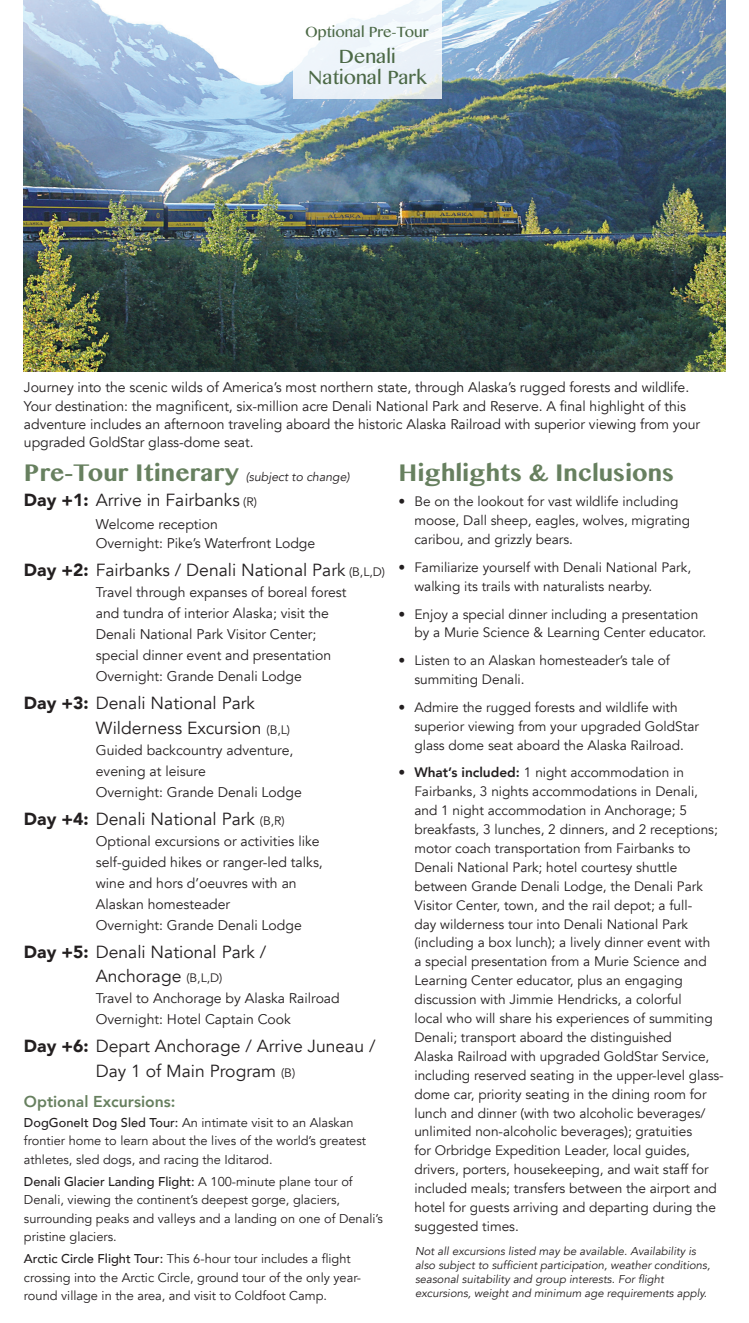
<style>
.page{position:relative;width:749px;height:1323px;background:#fff}
.page>*{position:absolute;margin:0;border:0;box-sizing:border-box;transform-origin:0 0}
.Heading{font:700 28px "Khmer MN";color:#67805f}
.t1{font:22.75px/21px "Khmer MN";color:#4c6946;text-align:center}
.Sub_Day{font:17.5px "Avenir";color:#231f20}
.t2{font:17.5px "Khmer MN";color:#4c6946}
.Heading-2{font:800 15.75px "Avenir";color:#67805f}
.Sub_Day-2{font:14px/18.4px "Avenir";color:#231f20}
.t3{font:13.65px/18.9px "Avenir";color:#231f20}
.Heading-3{font:12.78px/18.4px "Avenir";color:#231f20}
.Heading-4{font:italic 12.25px "Avenir";color:#231f20}
.Heading-5{font:italic 11.38px/14px "Avenir";color:#231f20}
.s1{font-weight:800}
.s2{font-weight:900}
.s3{font-size:12.25px}
.s4{font-weight:500}
</style>
<div class="page">
<img style="left:24px;top:0;width:700px;height:371px">
<svg style="left:293px;top:0;width:149px;height:99px;fill:#eef5fa"></svg>
<p class="t2" style="left:305px;top:20px;width:125px">Optional Pre-Tour</p>
<p class="t1" style="left:308px;top:44px;width:119px">Denali<br>National Park</p>
<p class="Sub_Day-2" style="left:24px;top:379px;width:677px">Journey into the scenic wilds of America’s most northern state, through Alaska’s rugged forests and wildlife.<br>Your destination: the magnificent, six-million acre Denali National Park and Reserve. A final highlight of this adventure includes an afternoon traveling aboard the historic Alaska Railroad with superior viewing from your upgraded GoldStar glass-dome seat.</p>
<p class="Heading" style="left:398px;top:455px;width:276px">Highlights &amp; Inclusions</p>
<p class="t3" style="left:414px;top:493px;width:277px;text-indent:-16px">• Be on the lookout for vast wildlife including moose, Dall sheep, eagles, wolves, migrating caribou, and grizzly bears.</p>
<p class="t3" style="left:414px;top:558px;width:278px;text-indent:-16px">• Familiarize yourself with Denali National Park, walking its trails with naturalists nearby.</p>
<p class="t3" style="left:414px;top:605px;width:293px;text-indent:-16px">• Enjoy a special dinner including a presentation by a Murie Science &amp; Learning Center educator.</p>
<p class="t3" style="left:414px;top:651px;width:257px;text-indent:-16px">• Listen to an Alaskan homesteader’s tale of summiting Denali.</p>
<p class="t3" style="left:414px;top:698px;width:286px;text-indent:-16px">• Admire the rugged forests and wildlife with superior viewing from your upgraded GoldStar glass dome seat aboard the Alaska Railroad.</p>
<p class="t3" style="left:414px;top:763px;width:311px;text-indent:-16px"><span class="s1">• What’s included:</span> 1 night accommodation in Fairbanks, 3 nights accommodations in Denali, and 1 night accommodation in Anchorage; 5 breakfasts, 3 lunches, 2 dinners, and 2 receptions; motor coach transportation from Fairbanks to Denali National Park; hotel courtesy shuttle between Grande Denali Lodge, the Denali Park Visitor Center, town, and the rail depot; a full-<br>day wilderness tour into Denali National Park (including a box lunch); a lively dinner event with<br>a special presentation from a Murie Science and Learning Center educator, plus an engaging discussion with Jimmie Hendricks, a colorful<br>local who will share his experiences of summiting Denali; transport aboard the distinguished<br>Alaska Railroad with upgraded GoldStar Service, including reserved seating in the upper-level glass&shy;dome car, priority seating in the dining room for lunch and dinner (with two alcoholic beverages/ unlimited non-alcoholic beverages); gratuities<br>for Orbridge Expedition Leader, local guides, drivers, porters, housekeeping, and wait staff for included meals; transfers between the airport and hotel for guests arriving and departing during the suggested times.</p>
<p class="Heading" style="left:24px;top:455px;width:216px">Pre-Tour Itinerary</p>
<p class="Heading-4" style="left:245px;top:470px;width:105px">(subject to change)</p>
<p class="Sub_Day" style="left:24px;top:490px;width:234px"><span class="s2">Day +1:</span> Arrive in Fairbanks <span class="s3">(R)</span></p>
<p class="Sub_Day-2" style="left:96px;top:515px;width:124px">Welcome reception</p>
<p class="Sub_Day-2" style="left:96px;top:535px;width:221px">Overnight: Pike’s Waterfront Lodge</p>
<p class="Sub_Day" style="left:24px;top:560px;width:362px"><span class="s2">Day +2:</span> Fairbanks / Denali National Park <span class="s3">(B,L,D)</span></p>
<p class="Sub_Day-2" style="left:96px;top:584px;width:252px">Travel through expanses of boreal forest</p>
<p class="Sub_Day-2" style="left:96px;top:605px;width:235px">and tundra of interior Alaska; visit the</p>
<p class="Sub_Day-2" style="left:96px;top:626px;width:222px">Denali National Park Visitor Center;</p>
<p class="Sub_Day-2" style="left:96px;top:647px;width:237px">special dinner event and presentation</p>
<p class="Sub_Day-2" style="left:96px;top:668px;width:207px">Overnight: Grande Denali Lodge</p>
<p class="Sub_Day" style="left:24px;top:693px;width:232px"><span class="s2">Day +3:</span> Denali National Park</p>
<p class="Sub_Day" style="left:96px;top:717px;width:196px">Wilderness Excursion <span class="s3">(B,L)</span></p>
<p class="Sub_Day-2" style="left:96px;top:741px;width:199px">Guided backcountry adventure,</p>
<p class="Sub_Day-2" style="left:96px;top:762px;width:111px">evening at leisure</p>
<p class="Sub_Day-2" style="left:96px;top:783px;width:207px">Overnight: Grande Denali Lodge</p>
<p class="Sub_Day" style="left:24px;top:808px;width:262px"><span class="s2">Day +4:</span> Denali National Park <span class="s3">(B,R)</span></p>
<p class="Sub_Day-2" style="left:96px;top:831px;width:228px;line-height:21px">Optional excursions or activities like self-guided hikes or ranger-led talks,</p>
<p class="Sub_Day-2" style="left:96px;top:873px;width:202px;line-height:21px">wine and hors d’oeuvres with an<br>Alaskan homesteader</p>
<p class="Sub_Day-2" style="left:96px;top:916px;width:207px">Overnight: Grande Denali Lodge</p>
<p class="Sub_Day" style="left:24px;top:941px;width:244px"><span class="s2">Day +5:</span> Denali National Park /</p>
<p class="Sub_Day" style="left:96px;top:966px;width:128px">Anchorage <span class="s3">(B,L,D)</span></p>
<p class="Sub_Day-2" style="left:96px;top:990px;width:245px">Travel to Anchorage by Alaska Railroad</p>
<p class="Sub_Day-2" style="left:96px;top:1011px;width:196px">Overnight: Hotel Captain Cook</p>
<p class="Sub_Day" style="left:24px;top:1036px;width:353px"><span class="s2">Day +6:</span> Depart Anchorage / Arrive Juneau /</p>
<p class="Sub_Day" style="left:96px;top:1060px;width:201px">Day 1 of Main Program <span class="s3">(B)</span></p>
<p class="Heading-2" style="left:24px;top:1090px;width:153px">Optional Excursions:</p>
<p class="Heading-3" style="left:24px;top:1114px;width:343px"><span class="s4">DogGoneIt Dog Sled Tour:</span> An intimate visit to an Alaskan frontier home to learn about the lives of the world’s greatest athletes, sled dogs, and racing the Iditarod.</p>
<p class="Heading-3" style="left:24px;top:1173px;width:360px"><span class="s4">Denali Glacier Landing Flight:</span> A 100-minute plane tour of Denali, viewing the continent’s deepest gorge, glaciers, surrounding peaks and valleys and a landing on one of Denali’s pristine glaciers.</p>
<p class="Heading-3" style="left:24px;top:1250px;width:338px"><span class="s4">Arctic Circle Flight Tour:</span> This 6-hour tour includes a flight crossing into the Arctic Circle, ground tour of the only year&shy;round village in the area, and visit to Coldfoot Camp.</p>
<p class="Heading-5" style="left:415px;top:1244px;width:296px">Not all excursions listed may be available. Availability is also subject to sufficient participation, weather conditions, seasonal suitability and group interests. For flight excursions, weight and minimum age requirements apply.</p>
</div>
